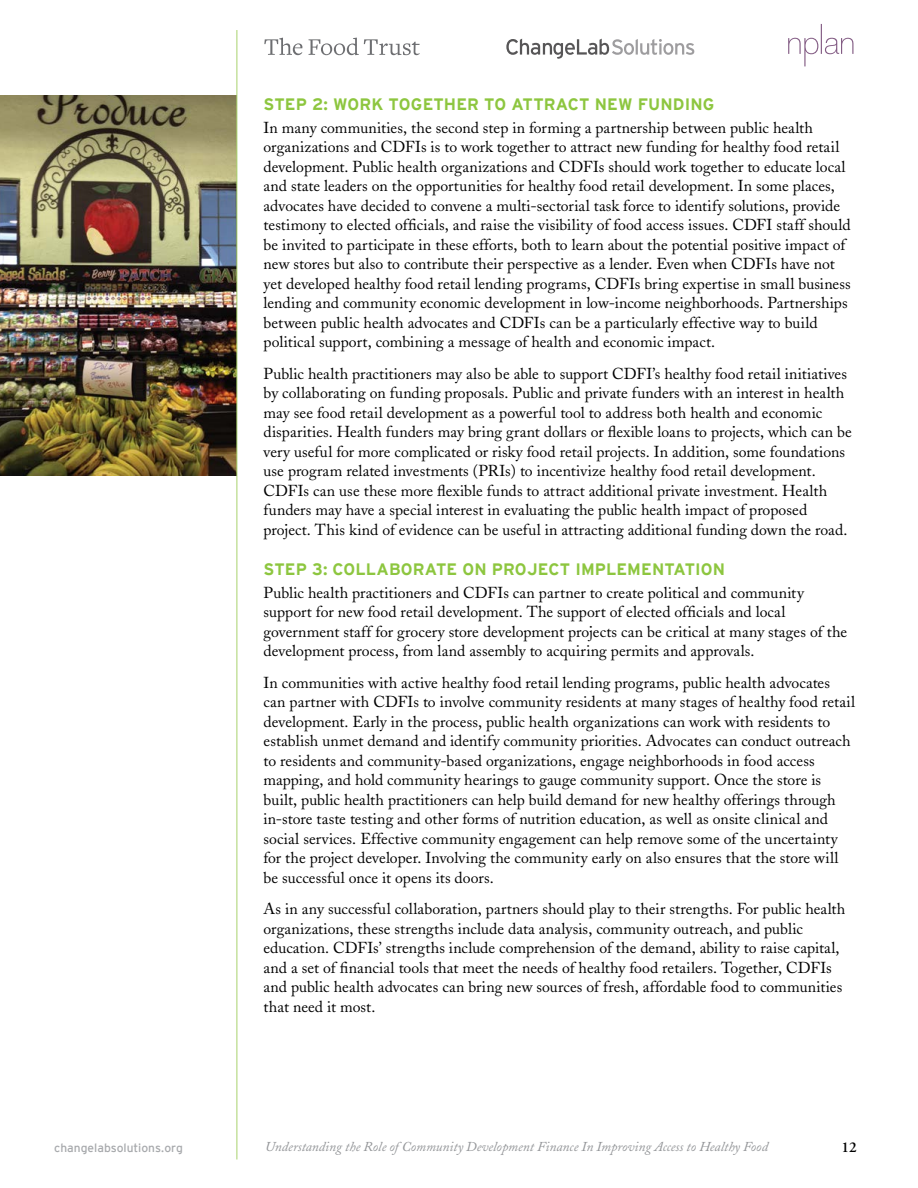
<style>
.page{position:relative;width:918px;height:1188px;background:#fff}
.page>*{position:absolute;margin:0;border:0;box-sizing:border-box;transform-origin:0 0}
.t1{font:700 16.5px "Interstate";letter-spacing:.01em;color:#8dc63f}
.t2{font:15.75px/19.5px "Adobe Caslon";letter-spacing:.005em;color:#000}
.t3{font:600 15px "Adobe Garamond";color:#000}
.t4{font:italic 13.5px "Adobe Caslon";color:#939598}
.t5{font:12px "Interstate";color:#a7a9ac}
</style>
<div class="page">
<svg style="left:788px;top:24px;width:65px;height:42px"></svg>
<svg style="left:264px;top:38px;width:38px;height:17px"></svg>
<svg style="left:309px;top:38px;width:111px;height:17px"></svg>
<svg style="left:506px;top:39px;width:188px;height:20px"></svg>
<img style="left:0;top:95px;width:237px;height:380px">
<hr style="left:237px;top:30px;width:1px;height:1130px;background:#a9d26d">
<p class="t1" style="left:264px;top:95px;width:12px">STE</p>
<p class="t1" style="left:296px;top:95px;width:420px">P 2: WORK TOGETHER TO ATTRACT NEW FUNDING</p>
<p class="t2" style="left:264px;top:118px;width:589px">In many communities, the second step in forming a partnership between public health organizations and CDFIs is to work together to attract new funding for healthy food retail development. Public health organizations and CDFIs should work together to educate local and state leaders on the opportunities for healthy food retail development. In some places, advocates have decided to convene a multi-sectorial task force to identify solutions, provide testimony to elected officials, and raise the visibility of food access issues. CDFI staff should be invited to participate in these efforts, both to learn about the potential positive impact of new stores but also to contribute their perspective as a lender. Even when CDFIs have not yet developed healthy food retail lending programs, CDFIs bring expertise in small business lending and community economic development in low-income neighborhoods. Partnerships between public health advocates and CDFIs can be a particularly effective way to build political support, combining a message of health and economic impact.</p>
<p class="t2" style="left:264px;top:364px;width:590px">Public health practitioners may also be able to support CDFI’s healthy food retail initiatives by collaborating on funding proposals. Public and private funders with an interest in health may see food retail development as a powerful tool to address both health and economic disparities. Health funders may bring grant dollars or flexible loans to projects, which can be very useful for more complicated or risky food retail projects. In addition, some foundations use program related investments (PRIs) to incentivize healthy food retail development.<br>CDFIs can use these more flexible funds to attract additional private investment. Health funders may have a special interest in evaluating the public health impact of proposed project. This kind of evidence can be useful in attracting additional funding down the road.</p>
<p class="t1" style="left:264px;top:560px;width:12px">STE</p>
<p class="t1" style="left:296px;top:560px;width:60px">P 3: COLL</p>
<p class="t1" style="left:377px;top:560px;width:25px">ABOR</p>
<p class="t1" style="left:425px;top:560px;width:90px">ATE ON PROJE</p>
<p class="t1" style="left:548px;top:560px;width:70px">CT IMPLEMENT</p>
<p class="t1" style="left:674px;top:560px;width:22px">ATION</p>
<p class="t2" style="left:264px;top:583px;width:585px">Public health practitioners and CDFIs can partner to create political and community support for new food retail development. The support of elected officials and local government staff for grocery store development projects can be critical at many stages of the development process, from land assembly to acquiring permits and approvals.</p>
<p class="t2" style="left:264px;top:673px;width:593px">In communities with active healthy food retail lending programs, public health advocates can partner with CDFIs to involve community residents at many stages of healthy food retail development. Early in the process, public health organizations can work with residents to establish unmet demand and identify community priorities. Advocates can conduct outreach to residents and community-based organizations, engage neighborhoods in food access mapping, and hold community hearings to gauge community support. Once the store is built, public health practitioners can help build demand for new healthy offerings through in-store taste testing and other forms of nutrition education, as well as onsite clinical and social services. Effective community engagement can help remove some of the uncertainty for the project developer. Involving the community early on also ensures that the store will be successful once it opens its doors.</p>
<p class="t2" style="left:264px;top:899px;width:583px">As in any successful collaboration, partners should play to their strengths. For public health organizations, these strengths include data analysis, community outreach, and public education. CDFIs’ strengths include comprehension of the demand, ability to raise capital, and a set of financial tools that meet the needs of healthy food retailers. Together, CDFIs and public health advocates can bring new sources of fresh, affordable food to communities that need it most.</p>
<p class="t5" style="left:54px;top:1141px;width:130px">changelabsolutions.org</p>
<p class="t4" style="left:265px;top:1139px;width:505px">Understanding the Role of Community Development Finance In Improving Access to Healthy Food</p>
<p class="t3" style="left:842px;top:1139px;width:17px">12</p>
</div>
